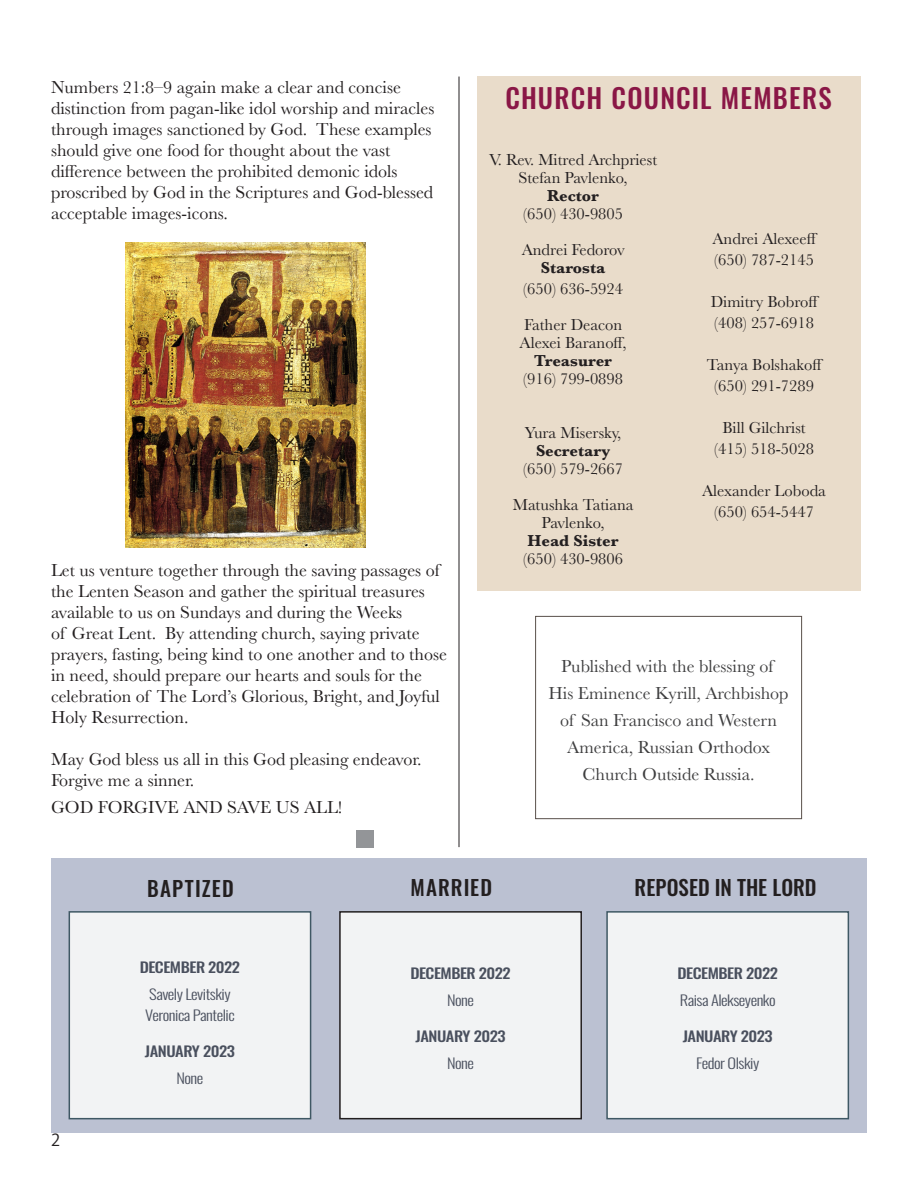
<style>
.page{position:relative;width:918px;height:1188px;background:#fff}
.page>*{position:absolute;margin:0;border:0;box-sizing:border-box;transform-origin:0 0}
.articalTItle{font:500 27px "Oswald";letter-spacing:.045em;color:#8a1746}
.articalTItle-2{font:500 21px "Oswald";letter-spacing:.005em;color:#231f20}
.articalTItle-3{font:500 21px "Oswald";letter-spacing:.055em;color:#231f20}
.Quotation{font:500 21px "Oswald";letter-spacing:.05em;color:#231f20}
.t1{font:18px/21px "Baskerville";color:#231f20}
.Paragraph_Style_2{font:18px/27px "Baskerville";color:#3e3e3f;text-align:center}
.t2{font:16.5px/18px "Baskerville";color:#231f20;text-align:center}
.t3{font:700 16.5px "Baskerville";color:#231f20}
.t4{font:16.5px "Koz Go Pr 6 N";color:#231f20}
.Quotation-2{font:300 14.25px/27px "Oswald";letter-spacing:-.03em;color:#4a505e;scale:1.16 1}
.Quotation-3{font:500 14.25px "Oswald";letter-spacing:-.03em;color:#4a505e;scale:1.16 1}
.s1{font-weight:700}
.s2{font-weight:500}
</style>
<div class="page">
<div style="left:51px;top:858px;width:816px;height:275px;background:#bbc1d2"></div>
<div style="left:607px;top:912px;width:241px;height:207px;background:#f2f3f4"></div>
<div style="left:606px;top:911px;width:243px;height:208px;border:2px solid #3f5864"></div>
<div style="left:340px;top:912px;width:241px;height:207px;background:#f2f3f4"></div>
<div style="left:339px;top:911px;width:243px;height:208px;border:2px solid #231f20"></div>
<div style="left:69px;top:912px;width:242px;height:207px;background:#f2f3f4"></div>
<div style="left:69px;top:911px;width:242px;height:208px;border:2px solid #3f5864"></div>
<img style="left:125px;top:242px;width:240px;height:306px">
<hr style="left:459px;top:77px;width:1px;height:770px;background:#231f20">
<div style="left:357px;top:830px;width:17px;height:17px;background:#939598"></div>
<div style="left:477px;top:77px;width:383px;height:514px;background:#e9dcca"></div>
<div style="left:535px;top:616px;width:267px;height:203px;border:1px solid #59504b"></div>
<p class="t1" style="left:51px;top:77px;width:385px">Numbers 21:8–9 again make a clear and concise distinction from pagan-like idol worship and miracles through images sanctioned by God. These examples should give one food for thought about the vast difference between the prohibited demonic idols proscribed by God in the Scriptures and God-blessed acceptable images-icons.</p>
<p class="t1" style="left:51px;top:560px;width:397px">Let us venture together through the saving passages of the Lenten Season and gather the spiritual treasures available to us on Sundays and during the Weeks<br>of Great Lent. By attending church, saying private prayers, fasting, being kind to one another and to those in need, should prepare our hearts and souls for the celebration of The Lord’s Glorious, Bright, and Joyful Holy Resurrection.</p>
<p class="t1" style="left:51px;top:749px;width:372px">May God bless us all in this God pleasing endeavor.<br>Forgive me a sinner.</p>
<p class="t1" style="left:51px;top:797px;width:293px">GOD FORGIVE AND SAVE US ALL!</p>
<p class="articalTItle" style="left:505px;top:84px;width:328px">CHURCH COUNCIL MEMBERS</p>
<p class="t2" style="left:489px;top:150px;width:170px">V. Rev. Mitred Archpriest<br>Stefan Pavlenko,</p>
<p class="t3" style="left:547px;top:184px;width:53px">Rector</p>
<p class="t2" style="left:523px;top:204px;width:101px">(650) 430-9805</p>
<p class="t2" style="left:522px;top:240px;width:104px">Andrei Fedorov</p>
<p class="t3" style="left:541px;top:256px;width:66px">Starosta</p>
<p class="t2" style="left:523px;top:279px;width:101px">(650) 636-5924</p>
<p class="t2" style="left:520px;top:315px;width:109px">Father Deacon<br>Alexei Baranoff,<br><span class="s1">Treasurer </span>(916) 799-0898</p>
<p class="t2" style="left:525px;top:423px;width:98px">Yura Misersky,</p>
<p class="t2" style="left:523px;top:441px;width:101px"><span class="s1">Secretary </span>(650) 579-2667</p>
<p class="t2" style="left:513px;top:495px;width:122px">Matushka Tatiana<br>Pavlenko,</p>
<p class="t2" style="left:523px;top:531px;width:101px;text-align:left"><span class="s1">Head Sister </span>(650) 430-9806</p>
<p class="t2" style="left:712px;top:230px;width:107px">Andrei Alexeeff</p>
<p class="t2" style="left:714px;top:251px;width:101px">(650) 787-2145</p>
<p class="t2" style="left:711px;top:293px;width:110px">Dimitry Bobroff</p>
<p class="t2" style="left:714px;top:314px;width:101px">(408) 257-6918</p>
<p class="t2" style="left:707px;top:356px;width:118px">Tanya Bolshakoff</p>
<p class="t2" style="left:714px;top:377px;width:101px">(650) 291-7289</p>
<p class="t2" style="left:722px;top:419px;width:85px">Bill Gilchrist</p>
<p class="t2" style="left:714px;top:440px;width:101px">(415) 518-5028</p>
<p class="t2" style="left:702px;top:480px;width:125px;line-height:21px">Alexander Loboda (650) 654-5447</p>
<p class="Paragraph_Style_2" style="left:549px;top:653px;width:242px">Published with the blessing of<br>His Eminence Kyrill, Archbishop of San Francisco and Western<br>America, Russian Orthodox<br>Church Outside Russia.</p>
<p class="t4" style="left:51px;top:1131px;width:11px">2</p>
<p class="articalTItle-3" style="left:147px;top:878px;width:88px">BAPTIZED</p>
<p class="Quotation-2" style="left:140px;top:952px;width:88px;text-align:center"><span class="s2">DECEMBER 2022<br></span>Savely Levitskiy</p>
<p class="Quotation-2" style="left:145px;top:1000px;width:79px">Veronica Pantelic</p>
<p class="Quotation-3" style="left:145px;top:1044px;width:79px">JANUARY 2023</p>
<p class="Quotation-2" style="left:176px;top:1063px;width:25px">None</p>
<p class="Quotation" style="left:410px;top:877px;width:83px">MARRIED</p>
<p class="articalTItle-2" style="left:635px;top:877px;width:183px">REPOSED IN THE LORD</p>
<p class="Quotation-3" style="left:410px;top:966px;width:88px">DECEMBER 2022</p>
<p class="Quotation-2" style="left:447px;top:985px;width:25px">None</p>
<p class="Quotation-3" style="left:416px;top:1029px;width:79px">JANUARY 2023</p>
<p class="Quotation-2" style="left:447px;top:1048px;width:25px">None</p>
<p class="Quotation-2" style="left:678px;top:958px;width:88px"><span class="s2">DECEMBER 2022<br></span>Raisa Alekseyenko</p>
<p class="Quotation-3" style="left:683px;top:1029px;width:79px">JANUARY 2023</p>
<p class="Quotation-2" style="left:696px;top:1048px;width:56px">Fedor Olskiy</p>
</div>
